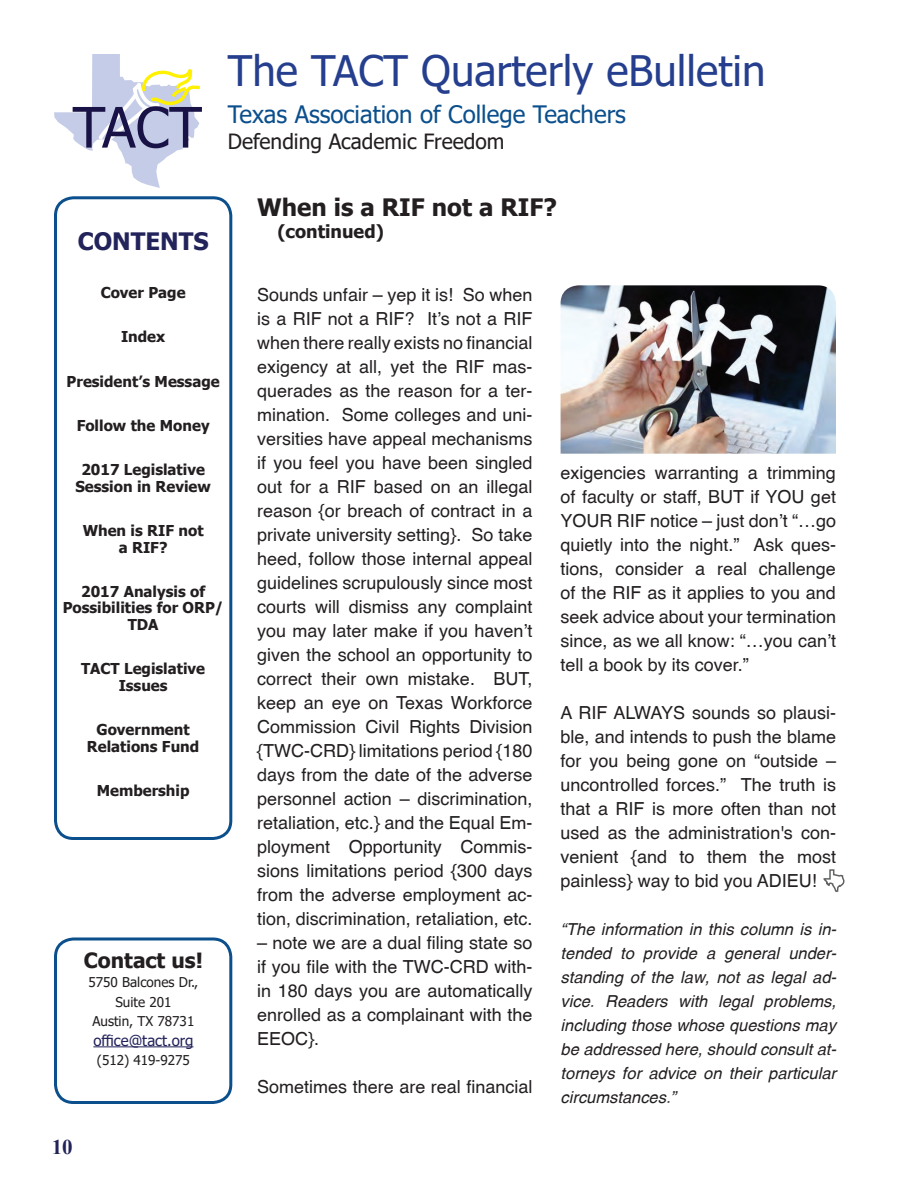
<style>
.page{position:relative;width:918px;height:1188px;background:#fff}
.page>*{position:absolute;margin:0;border:0;box-sizing:border-box;transform-origin:0 0}
.t1{font:55.95px "Tahoma";color:#191247}
.t2{font:42px "Tahoma";color:#253f8e}
.t3{font:24px "Tahoma";color:#0b4f8c}
.t4{font:700 24px "Tahoma";color:#231f20}
.t5{font:700 24px "Tahoma";color:#23235b}
.t6{font:21px "Tahoma";color:#231f20}
.t7{font:700 21px "Tahoma";color:#231f20}
.t8{font:700 21px "Times New Roman";color:#23235b}
.t9{font:18px/24px "Helvetica";color:#231f20;text-align:justify}
.t10{font:700 18px "Tahoma";color:#231f20}
.t11{font:italic 16.5px/24px "Helvetica cyr";color:#231f20;text-align:justify}
.t12{font:700 15px/16.5px "Tahoma";color:#231f20;text-align:center}
.t13{font:15px "Tahoma";color:#23235b}
.t14{font:13.5px/19.5px "Tahoma";color:#231f20;text-align:center}
</style>
<div class="page">
<hr style="left:93px;top:1046px;width:100px;height:1px;background:#23235b">
<svg style="left:54px;top:54px;width:146px;height:134px"></svg>
<div style="left:54px;top:196px;width:178px;height:644px;border:3px solid #0b4f8c;border-radius:18px"></div>
<div style="left:54px;top:938px;width:178px;height:166px;border:3px solid #0b4f8c;border-radius:18px"></div>
<svg style="left:823px;top:869px;width:22px;height:23px"></svg>
<img style="left:561px;top:285px;width:275px;height:169px">
<h1 class="t1" style="left:73px;top:90px;width:131px">TACT</h1>
<h3 class="t5" style="left:78px;top:225px;width:132px">CONTENTS</h3>
<h2 class="t2" style="left:228px;top:43px;width:539px">The TACT Quarterly eBulletin</h2>
<h3 class="t3" style="left:228px;top:98px;width:400px">Texas Association of College Teachers</h3>
<p class="t6" style="left:228px;top:127px;width:278px">Defending Academic Freedom</p>
<h3 class="t4" style="left:257px;top:191px;width:301px">When is a RIF not a RIF?</h3>
<p class="t10" style="left:277px;top:219px;width:108px">(continued)</p>
<p class="t12" style="left:101px;top:285px;width:86px">Cover Page</p>
<p class="t12" style="left:121px;top:329px;width:46px">Index</p>
<p class="t12" style="left:67px;top:373px;width:155px">President’s Message</p>
<p class="t12" style="left:77px;top:418px;width:134px">Follow the Money</p>
<p class="t12" style="left:75px;top:462px;width:137px">2017 Legislative<br>Session in Review</p>
<p class="t12" style="left:83px;top:523px;width:122px">When is RIF not a RIF?</p>
<p class="t12" style="left:63px;top:584px;width:162px">2017 Analysis of<br>Possibilities for ORP/<br>TDA</p>
<p class="t12" style="left:81px;top:661px;width:126px">TACT Legislative<br>Issues</p>
<p class="t12" style="left:87px;top:722px;width:114px">Government<br>Relations Fund</p>
<p class="t12" style="left:97px;top:783px;width:94px">Membership</p>
<p class="t7" style="left:84px;top:945px;width:121px">Contact us!</p>
<p class="t14" style="left:89px;top:973px;width:111px">5750 Balcones Dr.,<br>Suite 201<br>Austin, TX 78731</p>
<p class="t13" style="left:93px;top:1030px;width:102px">office@tact.org</p>
<p class="t14" style="left:97px;top:1051px;width:95px">(512) 419-9275</p>
<p class="t8" style="left:52px;top:1131px;width:22px">10</p>
<p class="t9" style="left:257px;top:282px;width:277px">Sounds unfair – yep it is! So when is a RIF not a RIF? It’s not a RIF when there really exists no financial exigency at all, yet the RIF mas&shy;querades as the reason for a ter&shy;mination. Some colleges and uni&shy;versities have appeal mechanisms if you feel you have been singled out for a RIF based on an illegal reason {or breach of contract in a private university setting}. So take heed, follow those internal appeal guidelines scrupulously since most courts will dismiss any complaint you may later make if you haven’t given the school an opportunity to correct their own mistake. BUT, keep an eye on Texas Workforce Commission Civil Rights Division {TWC-CRD} limitations period {180 days from the date of the adverse personnel action – discrimination, retaliation, etc.} and the Equal Em&shy;ployment Opportunity Commis&shy;sions limitations period {300 days from the adverse employment ac&shy;tion, discrimination, retaliation, etc.</p>
<p class="t9" style="left:257px;top:930px;width:277px">– note we are a dual filing state so if you file with the TWC-CRD with&shy;in 180 days you are automatically enrolled as a complainant with the EEOC}.</p>
<p class="t9" style="left:257px;top:1074px;width:277px">Sometimes there are real financial</p>
<p class="t9" style="left:561px;top:460px;width:277px">exigencies warranting a trimming of faculty or staff, BUT if YOU get YOUR RIF notice – just don’t “…go quietly into the night.” Ask ques&shy;tions, consider a real challenge of the RIF as it applies to you and seek advice about your termination since, as we all know: “…you can’t tell a book by its cover.”</p>
<p class="t9" style="left:561px;top:700px;width:277px">A RIF ALWAYS sounds so plausi&shy;ble, and intends to push the blame for you being gone on “outside – uncontrolled forces.” The truth is that a RIF is more often than not used as the administration's con&shy;venient {and to them the most painless} way to bid you ADIEU!</p>
<p class="t11" style="left:561px;top:917px;width:277px">“The information in this column is in&shy;tended to provide a general under&shy;standing of the law, not as legal ad&shy;vice. Readers with legal problems, including those whose questions may be addressed here, should consult at&shy;torneys for advice on their particular circumstances.”</p>
</div>
